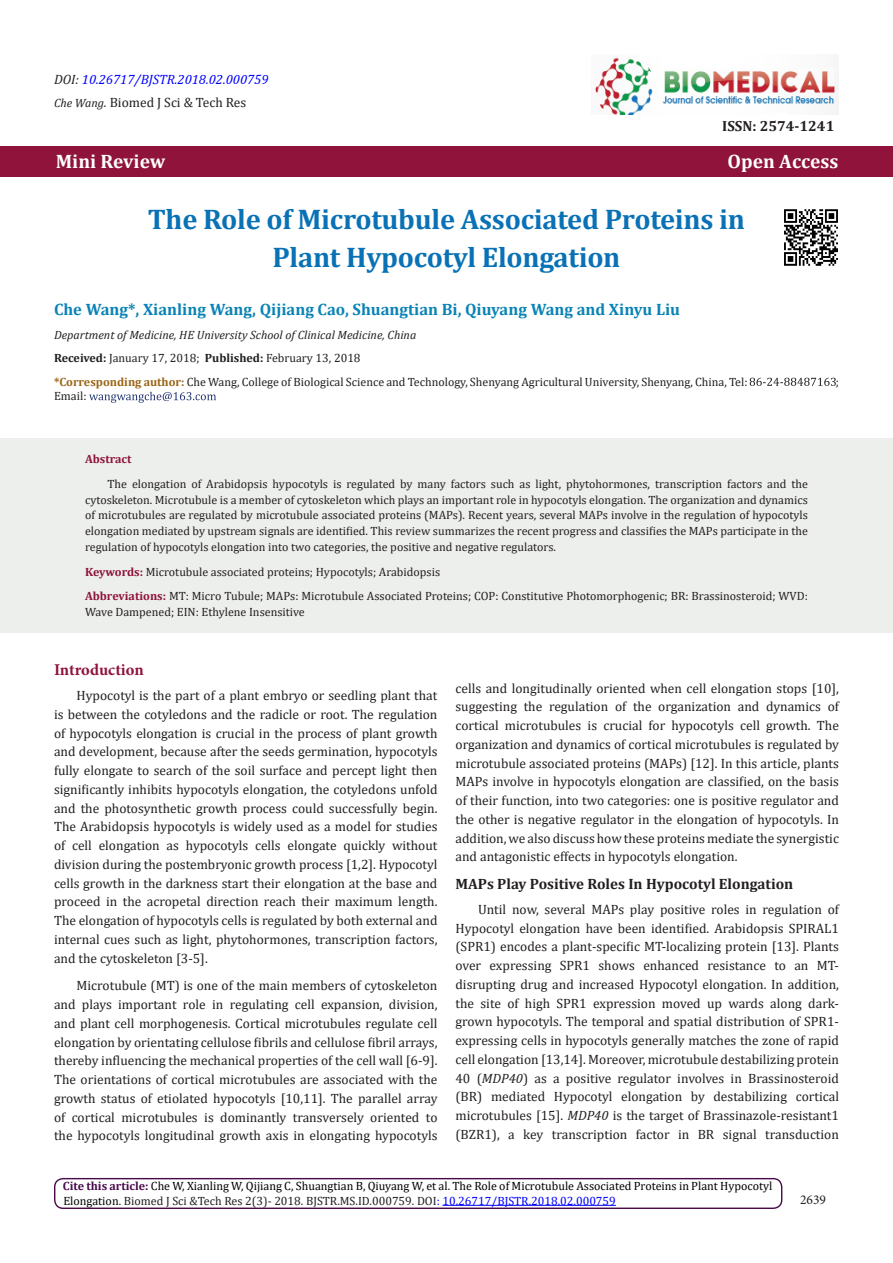
<style>
.page{position:relative;width:893px;height:1263px;background:#fff}
.page>*{position:absolute;margin:0;border:0;box-sizing:border-box;transform-origin:0 0}
.t1{font:700 28.5px/37.5px "Cambria";letter-spacing:-.01em;color:#0971b5;text-align:center}
.t2{font:700 19.5px "Cambria";color:#fff}
.t3{font:700 16.5px "Cambria";color:#0983b5}
.t4{font:700 16.5px "Minion Pro";letter-spacing:-.005em;color:#8f133a}
.t5{font:700 15px "Cambria";color:#231f20}
.t6{font:700 14.7px "Cambria";color:#231f20}
.t7{font:13.5px/18.8px "Cambria";color:#231f20;text-align:justify}
.t8{font:italic 13.5px "Cambria";color:#00f}
.t9{font:13.5px "Minion Pro";color:#231f20}
.t10{font:12px/15.8px "Cambria";color:#231f20;text-align:justify}
.t11{font:12px "Cambria";color:#000}
.t12{font:italic 12px "Cambria";color:#231f20}
.t13{font:700 12px "Cambria";color:#8f133a}
.s1{color:#231f20}
.s2{font-style:italic;font-size:12px}
.s3{font-style:italic}
.s4{font-weight:700}
.s5{font-weight:700;color:#996515}
.s6{font-weight:700;color:#8f133a}
.s7{font-weight:700;color:#480a4b}
.s8{color:#000}
.s9{color:#00f}
</style>
<div class="page">
<div style="left:0;top:146px;width:893px;height:31px;background:#8f133a"></div>
<svg style="left:750px;top:378px;width:86px;height:8px"></svg>
<svg style="left:89px;top:392px;width:127px;height:11px"></svg>
<img style="left:594px;top:54px;width:244px;height:60px">
<hr style="left:442px;top:1205px;width:174px;height:1px;background:#00f">
<div style="left:54px;top:1178px;width:728px;height:31px;border:1px solid #480a4b;border-radius:8px"></div>
<div style="left:0;top:438px;width:893px;height:194px;background:#edefed"></div>
<img style="left:784px;top:209px;width:54px;height:57px">
<p class="t8" style="left:54px;top:70px;width:216px"><span class="s1">DOI:</span> 10.26717/BJSTR.2018.02.000759</p>
<p class="t7" style="left:54px;top:93px;width:194px"><span class="s2">Che Wang</span><span class="s3">.</span> Biomed J Sci &amp; Tech Res</p>
<p class="t6" style="left:722px;top:116px;width:114px">ISSN: 2574-1241</p>
<p class="t2" style="left:56px;top:147px;width:111px">Mini Review</p>
<p class="t2" style="left:727px;top:147px;width:112px">Open Access</p>
<p class="t1" style="left:148px;top:200px;width:599px">The Role of Microtubule Associated Proteins in<br>Plant Hypocotyl Elongation</p>
<p class="t3" style="left:54px;top:298px;width:628px">Che Wang*, Xianling Wang, Qijiang Cao, Shuangtian Bi, Qiuyang Wang and Xinyu Liu</p>
<p class="t12" style="left:54px;top:326px;width:364px">Department of Medicine, HE University School of Clinical Medicine, China</p>
<p class="t10" style="left:54px;top:350px;width:308px"><span class="s4">Received:</span> January 17, 2018; <span class="s4">Published:</span> February 13, 2018</p>
<p class="t10" style="left:54px;top:374px;width:695px"><span class="s5">*Corresponding author:</span> Che Wang, College of Biological Science and Technology, Shenyang Agricultural University, Shenyang, China, Tel:</p>
<p class="t10" style="left:836px;top:374px;width:5px">;</p>
<p class="t10" style="left:54px;top:388px;width:34px">Email:</p>
<p class="t13" style="left:85px;top:450px;width:48px">Abstract</p>
<p class="t10" style="left:85px;top:476px;width:724px;text-indent:22px">The elongation of Arabidopsis hypocotyls is regulated by many factors such as light, phytohormones, transcription factors and the cytoskeleton. Microtubule is a member of cytoskeleton which plays an important role in hypocotyls elongation. The organization and dynamics of microtubules are regulated by microtubule associated proteins (MAPs). Recent years, several MAPs involve in the regulation of hypocotyls elongation mediated by upstream signals are identified. This review summarizes the recent progress and classifies the MAPs participate in the regulation of hypocotyls elongation into two categories, the positive and negative regulators.</p>
<p class="t10" style="left:85px;top:564px;width:357px"><span class="s6">Keywords:</span> Microtubule associated proteins; Hypocotyls; Arabidopsis</p>
<p class="t10" style="left:85px;top:588px;width:724px"><span class="s6">Abbreviations:</span> MT: Micro Tubule; MAPs: Microtubule Associated Proteins; COP: Constitutive Photomorphogenic; BR: Brassinosteroid; WVD:<br>Wave Dampened; EIN: Ethylene Insensitive</p>
<p class="t4" style="left:54px;top:658px;width:91px">Introduction</p>
<p class="t7" style="left:54px;top:686px;width:385px;text-indent:22px">Hypocotyl is the part of a plant embryo or seedling plant that is between the cotyledons and the radicle or root. The regulation of hypocotyls elongation is crucial in the process of plant growth and development, because after the seeds germination, hypocotyls fully elongate to search of the soil surface and percept light then significantly inhibits hypocotyls elongation, the cotyledons unfold and the photosynthetic growth process could successfully begin.<br>The Arabidopsis hypocotyls is widely used as a model for studies of cell elongation as hypocotyls cells elongate quickly without division during the postembryonic growth process [1,2]. Hypocotyl cells growth in the darkness start their elongation at the base and proceed in the acropetal direction reach their maximum length.<br>The elongation of hypocotyls cells is regulated by both external and internal cues such as light, phytohormones, transcription factors, and the cytoskeleton [3-5].</p>
<p class="t7" style="left:54px;top:976px;width:385px;text-indent:22px">Microtubule (MT) is one of the main members of cytoskeleton and plays important role in regulating cell expansion, division, and plant cell morphogenesis. Cortical microtubules regulate cell elongation by orientating cellulose fibrils and cellulose fibril arrays, thereby influencing the mechanical properties of the cell wall [6-9].<br>The orientations of cortical microtubules are associated with the growth status of etiolated hypocotyls [10,11]. The parallel array of cortical microtubules is dominantly transversely oriented to the hypocotyls longitudinal growth axis in elongating hypocotyls</p>
<p class="t7" style="left:455px;top:679px;width:385px">cells and longitudinally oriented when cell elongation stops [10], suggesting the regulation of the organization and dynamics of cortical microtubules is crucial for hypocotyls cell growth. The organization and dynamics of cortical microtubules is regulated by microtubule associated proteins (MAPs) [12]. In this article, plants MAPs involve in hypocotyls elongation are classified, on the basis of their function, into two categories: one is positive regulator and the other is negative regulator in the elongation of hypocotyls. In addition, we also discuss how these proteins mediate the synergistic and antagonistic effects in hypocotyls elongation.</p>
<p class="t5" style="left:455px;top:873px;width:339px">MAPs Play Positive Roles In Hypocotyl Elongation</p>
<p class="t7" style="left:455px;top:900px;width:385px;text-indent:22px">Until now, several MAPs play positive roles in regulation of Hypocotyl elongation have been identified. Arabidopsis SPIRAL1 (SPR1) encodes a plant-specific MT-localizing protein [13]. Plants over expressing SPR1 shows enhanced resistance to an MT&shy;disrupting drug and increased Hypocotyl elongation. In addition, the site of high SPR1 expression moved up wards along dark&shy;grown hypocotyls. The temporal and spatial distribution of SPR1- expressing cells in hypocotyls generally matches the zone of rapid cell elongation [13,14]. Moreover, microtubule destabilizing protein 40 (<span class="s3">MDP40</span>) as a positive regulator involves in Brassinosteroid (BR) mediated Hypocotyl elongation by destabilizing cortical microtubules [15]. <span class="s3">MDP40</span> is the target of Brassinazole-resistant1 (BZR1), a key transcription factor in BR signal transduction</p>
<p class="t11" style="left:63px;top:1179px;width:711px"><span class="s7">Cite this article:</span> Che W, Xianling W, Qijiang C, Shuangtian B, Qiuyang W, et al. The Role of Microtubule Associated Proteins in Plant Hypocotyl</p>
<p class="t10" style="left:63px;top:1192px;width:554px"><span class="s8">Elongation</span>. Biomed J Sci &amp;Tech Res 2(3)- 2018. BJSTR.MS.ID.000759. DOI<span class="s9">: 10.26717/BJSTR.2018.02.000759</span></p>
<p class="t9" style="left:800px;top:1191px;width:27px">2639</p>
</div>
